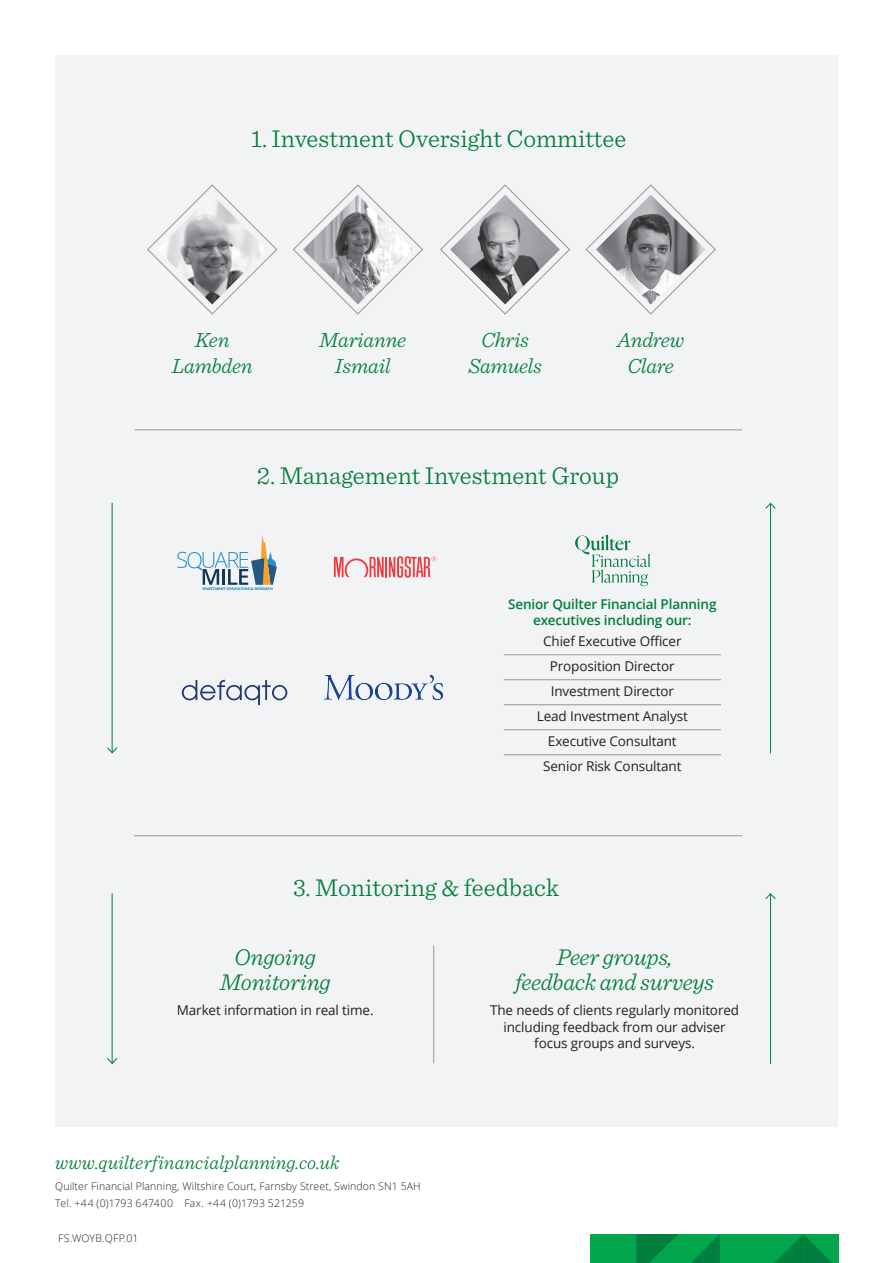
<style>
.page{position:relative;width:893px;height:1263px;background:#fff}
.page>*{position:absolute;margin:0;border:0;box-sizing:border-box;transform-origin:0 0}
.t1{font:300 25.5px "Sentinel";color:#007e3e}
.t2{font:italic 300 24px/25.5px "Sentinel";letter-spacing:-.01em;color:#007e3e;text-align:center}
.t3{font:italic 300 21.45px/26.4px "Sentinel";letter-spacing:-.01em;color:#007e3e;text-align:center}
.t4{font:italic 300 19.5px "Sentinel";color:#007e3e}
.t5{font:13.5px/25px "Open Sans";letter-spacing:-.01em;color:#231f20;text-align:center}
.t6{font:600 13.5px/16.5px "Open Sans";letter-spacing:-.01em;color:#007e3e;text-align:center}
.t7{font:300 10.5px/16.8px "Open Sans";letter-spacing:.01em;color:#231f20}
.t8{font:800 3.6px "Open Sans";letter-spacing:-.02em;color:#2890cf}
</style>
<div class="page">
<div style="left:55px;top:55px;width:783px;height:1072px;background:#f2f3f4"></div>
<svg style="left:590px;top:1234px;width:249px;height:29px;background:#009a48"></svg>
<hr style="left:112px;top:893px;width:1px;height:170px;background:#007e3e">
<svg style="left:107px;top:1057px;width:11px;height:7px"></svg>
<hr style="left:135px;top:429px;width:607px;height:1px;background:#939598">
<svg style="left:440px;top:184px;width:130px;height:131px"></svg>
<img style="left:450px;top:195px;width:110px;height:109px">
<hr style="left:134px;top:835px;width:608px;height:1px;background:#939598">
<hr style="left:433px;top:945px;width:1px;height:118px;background:#939598">
<hr style="left:770px;top:894px;width:1px;height:170px;background:#007e3e">
<svg style="left:765px;top:893px;width:11px;height:7px"></svg>
<hr style="left:112px;top:503px;width:1px;height:250px;background:#007e3e">
<svg style="left:107px;top:747px;width:10px;height:7px"></svg>
<svg style="left:334px;top:556px;width:102px;height:22px"></svg>
<svg style="left:182px;top:680px;width:105px;height:25px"></svg>
<svg style="left:177px;top:535px;width:100px;height:50px"></svg>
<img style="left:324px;top:675px;width:119px;height:25px">
<hr style="left:504px;top:654px;width:217px;height:1px;background:#939598">
<hr style="left:504px;top:679px;width:217px;height:1px;background:#939598">
<hr style="left:504px;top:704px;width:217px;height:1px;background:#939598">
<hr style="left:504px;top:729px;width:217px;height:1px;background:#939598">
<hr style="left:504px;top:754px;width:217px;height:1px;background:#939598">
<hr style="left:770px;top:503px;width:1px;height:250px;background:#007e3e">
<svg style="left:765px;top:502px;width:11px;height:7px"></svg>
<svg style="left:575px;top:534px;width:75px;height:52px"></svg>
<svg style="left:147px;top:184px;width:131px;height:131px"></svg>
<img style="left:157px;top:195px;width:110px;height:109px">
<svg style="left:585px;top:184px;width:131px;height:131px"></svg>
<img style="left:596px;top:195px;width:110px;height:109px">
<svg style="left:293px;top:184px;width:130px;height:131px"></svg>
<img style="left:303px;top:195px;width:110px;height:109px">
<h1 class="t1" style="left:251px;top:120px;width:377px">1. Investment Oversight Committee</h1>
<h3 class="t3" style="left:172px;top:325px;width:82px">Ken<br>Lambden</h3>
<h3 class="t3" style="left:617px;top:325px;width:68px">Andrew<br>Clare</h3>
<h3 class="t3" style="left:468px;top:325px;width:75px">Chris<br>Samuels</h3>
<h3 class="t3" style="left:319px;top:325px;width:88px">Marianne<br>Ismail</h3>
<h1 class="t1" style="left:257px;top:456px;width:364px">2. Management Investment Group</h1>
<p class="t8" style="left:202px;top:586px;width:72px">INVESTMENT CONSULTING &amp; RESEARCH</p>
<p class="t6" style="left:508px;top:595px;width:210px">Senior Quilter Financial Planning executives including our:</p>
<p class="t5" style="left:537px;top:628px;width:152px">Chief Executive Officer<br>Proposition Director<br>Investment Director<br>Lead Investment Analyst<br>Executive Consultant<br>Senior Risk Consultant</p>
<h1 class="t1" style="left:293px;top:869px;width:267px">3. Monitoring &amp; feedback</h1>
<h2 class="t2" style="left:220px;top:942px;width:113px">Ongoing<br>Monitoring</h2>
<p class="t5" style="left:177px;top:997px;width:198px">Market information in real time.</p>
<h3 class="t4" style="left:55px;top:1148px;width:286px">www.quilterfinancialplanning.co.uk</h3>
<p class="t7" style="left:55px;top:1177px;width:367px">Quilter Financial Planning, Wiltshire Court, Farnsby Street, Swindon SN1 5AH<br>Tel. +44 (0)1793 647400 Fax. +44 (0)1793 521259</p>
<p class="t7" style="left:58px;top:1229px;width:82px">FS.WOYB.QFP.01</p>
<h2 class="t2" style="left:515px;top:942px;width:200px">Peer groups, feedback and surveys</h2>
<p class="t5" style="left:490px;top:1002px;width:250px;line-height:16.5px">The needs of clients regularly monitored including feedback from our adviser focus groups and surveys.</p>
</div>
